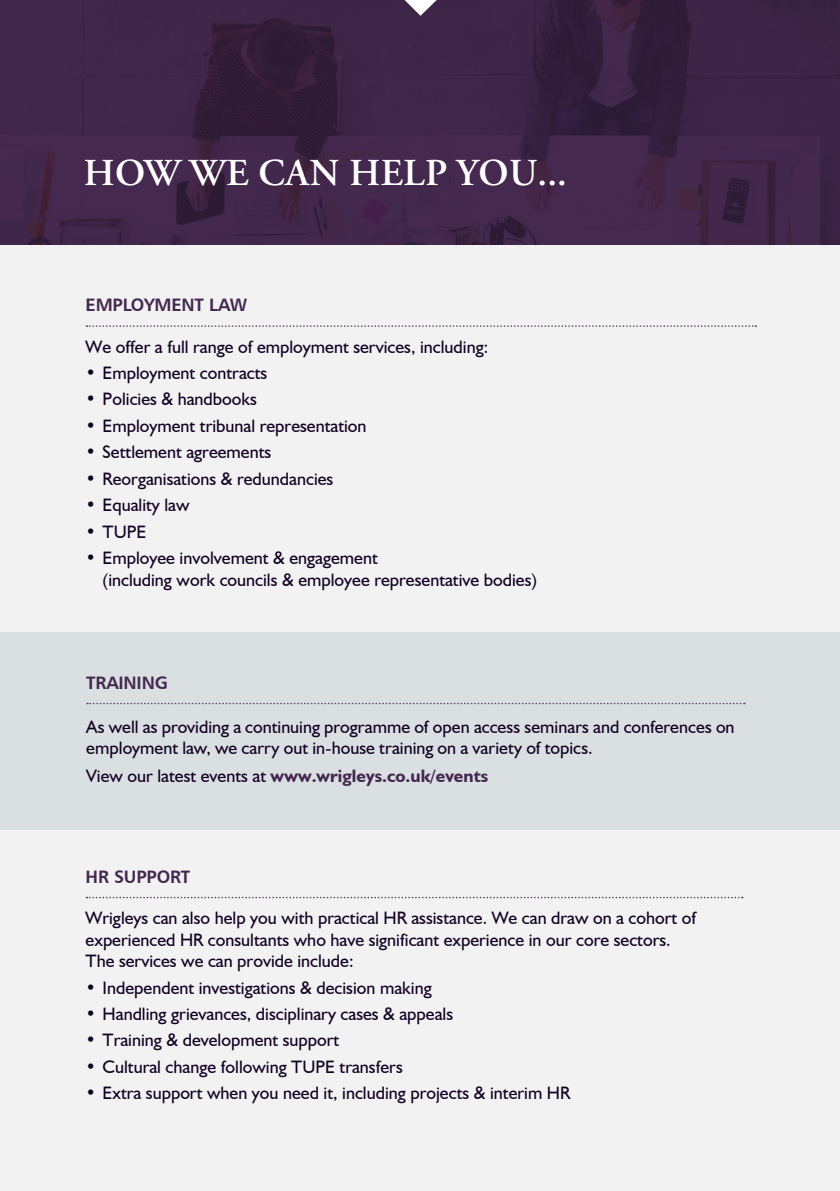
<style>
.page{position:relative;width:840px;height:1191px;background:#fff}
.page>*{position:absolute;margin:0;border:0;box-sizing:border-box;transform-origin:0 0}
.t1{font:600 38px "Adobe Garamond Pro";letter-spacing:.015em;color:#fff}
.t2{font:18px/21.6px "Humanist 521 BT";color:#130024}
.t3{font:700 18px "Humanist 521 BT";color:#442750}
.t4{font:18px "Humanist 777 BT Bold B";letter-spacing:-.01em;color:#442750}
.s1{font-weight:400;color:#130024}
</style>
<div class="page">
<div style="left:0;top:0;width:839px;height:1191px;background:#f1f2f1"></div>
<div style="left:0;top:632px;width:839px;height:197px;background:#dae0e1"></div>
<svg style="left:86px;top:325px;width:669px;height:2px"></svg>
<svg style="left:86px;top:896px;width:656px;height:2px"></svg>
<svg style="left:87px;top:702px;width:657px;height:2px"></svg>
<svg style="left:0;top:0;width:839px;height:244px;background:#3e2547"></svg>
<svg style="left:404px;top:0;width:32px;height:16px"></svg>
<p class="t1" style="left:84px;top:151px;width:484px">HOW WE CAN HELP YOU...</p>
<p class="t4" style="left:86px;top:293px;width:163px">EMPLOYMENT LAW</p>
<p class="t2" style="left:86px;top:335px;width:404px">We offer a full range of employment services, including:</p>
<p class="t2" style="left:86px;top:362px;width:183px">• Employment contracts</p>
<p class="t2" style="left:86px;top:388px;width:173px">• Policies &amp; handbooks</p>
<p class="t2" style="left:86px;top:414px;width:282px">• Employment tribunal representation</p>
<p class="t2" style="left:86px;top:441px;width:187px">• Settlement agreements</p>
<p class="t2" style="left:86px;top:467px;width:249px">• Reorganisations &amp; redundancies</p>
<p class="t2" style="left:86px;top:494px;width:105px">• Equality law</p>
<p class="t2" style="left:86px;top:520px;width:62px">• TUPE</p>
<p class="t2" style="left:103px;top:546px;width:436px;text-indent:-17px">• Employee involvement &amp; engagement<br>(including work councils &amp; employee representative bodies)</p>
<p class="t4" style="left:86px;top:671px;width:83px">TRAINING</p>
<p class="t2" style="left:86px;top:715px;width:649px">As well as providing a continuing programme of open access seminars and conferences on employment law, we carry out in-house training on a variety of topics.</p>
<p class="t3" style="left:86px;top:764px;width:403px"><span class="s1">View our latest events at</span> www.wrigleys.co.uk/events</p>
<p class="t4" style="left:86px;top:865px;width:106px">HR SUPPORT</p>
<p class="t2" style="left:86px;top:906px;width:612px">Wrigleys can also help you with practical HR assistance. We can draw on a cohort of experienced HR consultants who have significant experience in our core sectors.<br>The services we can provide include:</p>
<p class="t2" style="left:86px;top:976px;width:347px">• Independent investigations &amp; decision making</p>
<p class="t2" style="left:86px;top:1002px;width:369px">• Handling grievances, disciplinary cases &amp; appeals</p>
<p class="t2" style="left:86px;top:1029px;width:255px">• Training &amp; development support</p>
<p class="t2" style="left:86px;top:1055px;width:318px">• Cultural change following TUPE transfers</p>
<p class="t2" style="left:86px;top:1082px;width:486px">• Extra support when you need it, including projects &amp; interim HR</p>
</div>
